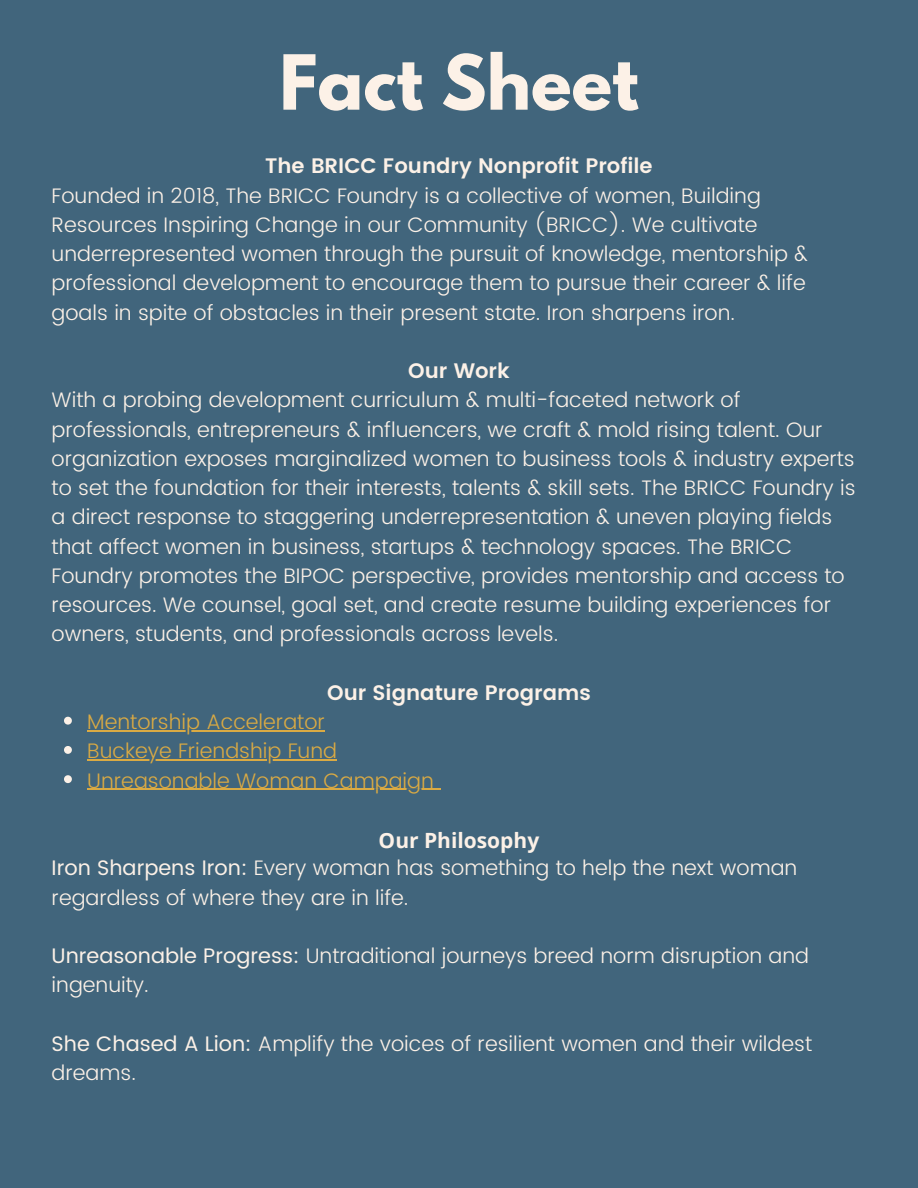
<style>
.page{position:relative;width:918px;height:1188px;background:#41657c}
.page>*{position:absolute;margin:0;border:0;box-sizing:border-box;transform-origin:0 0}
.t1{font:700 67.2px "League Spartan";color:#fcf1e7}
.t2{font:300 21px/29.2px "Poppins";color:#fcf1e7}
.t3{font:300 21px "Poppins";color:#daaa43}
.t4{font:600 21px "Poppins";color:#fcf1e7}
.t5{font:700 21px "Open Sans";color:#fcf1e7}
.s1{font-weight:400}
</style>
<div class="page">
<svg style="left:64px;top:717px;width:8px;height:8px"></svg>
<hr style="left:87px;top:730px;width:238px;height:1px;background:#daaa43">
<svg style="left:64px;top:746px;width:8px;height:8px"></svg>
<hr style="left:87px;top:759px;width:250px;height:2px;background:#daaa43">
<svg style="left:64px;top:775px;width:8px;height:8px"></svg>
<hr style="left:87px;top:789px;width:347px;height:1px;background:#daaa43">
<p class="t1" style="left:279px;top:49px;width:361px">Fact Sheet</p>
<p class="t4" style="left:265px;top:154px;width:389px">The BRICC Foundry Nonprofit Profile</p>
<p class="t2" style="left:52px;top:181px;width:758px">Founded in 2018, The BRICC Foundry is a collective of women, Building Resources Inspiring Change in our Community (BRICC). We cultivate underrepresented women through the pursuit of knowledge, mentorship &amp; professional development to encourage them to pursue their career &amp; life goals in spite of obstacles in their present state. Iron sharpens iron.</p>
<p class="t4" style="left:408px;top:359px;width:103px">Our Work</p>
<p class="t2" style="left:52px;top:385px;width:805px">With a probing development curriculum &amp; multi-faceted network of professionals, entrepreneurs &amp; influencers, we craft &amp; mold rising talent. Our organization exposes marginalized women to business tools &amp; industry experts to set the foundation for their interests, talents &amp; skill sets. The BRICC Foundry is a direct response to staggering underrepresentation &amp; uneven playing fields that affect women in business, startups &amp; technology spaces. The BRICC Foundry promotes the BIPOC perspective, provides mentorship and access to resources. We counsel, goal set, and create resume building experiences for owners, students, and professionals across levels.</p>
<p class="t4" style="left:327px;top:680px;width:265px">Our Signature Programs</p>
<p class="t3" style="left:87px;top:710px;width:239px">Mentorship Accelerator</p>
<p class="t3" style="left:87px;top:739px;width:251px">Buckeye Friendship Fund</p>
<p class="t3" style="left:87px;top:768px;width:348px">Unreasonable Woman Campaign</p>
<p class="t5" style="left:379px;top:826px;width:162px">Our Philosophy</p>
<p class="t2" style="left:52px;top:853px;width:747px"><span class="s1">Iron Sharpens Iron:</span> Every woman has something to help the next woman regardless of where they are in life.</p>
<p class="t2" style="left:52px;top:941px;width:759px"><span class="s1">Unreasonable Progress:</span> Untraditional journeys breed norm disruption and ingenuity.</p>
<p class="t2" style="left:52px;top:1029px;width:762px"><span class="s1">She Chased A Lion:</span> Amplify the voices of resilient women and their wildest dreams.</p>
</div>
